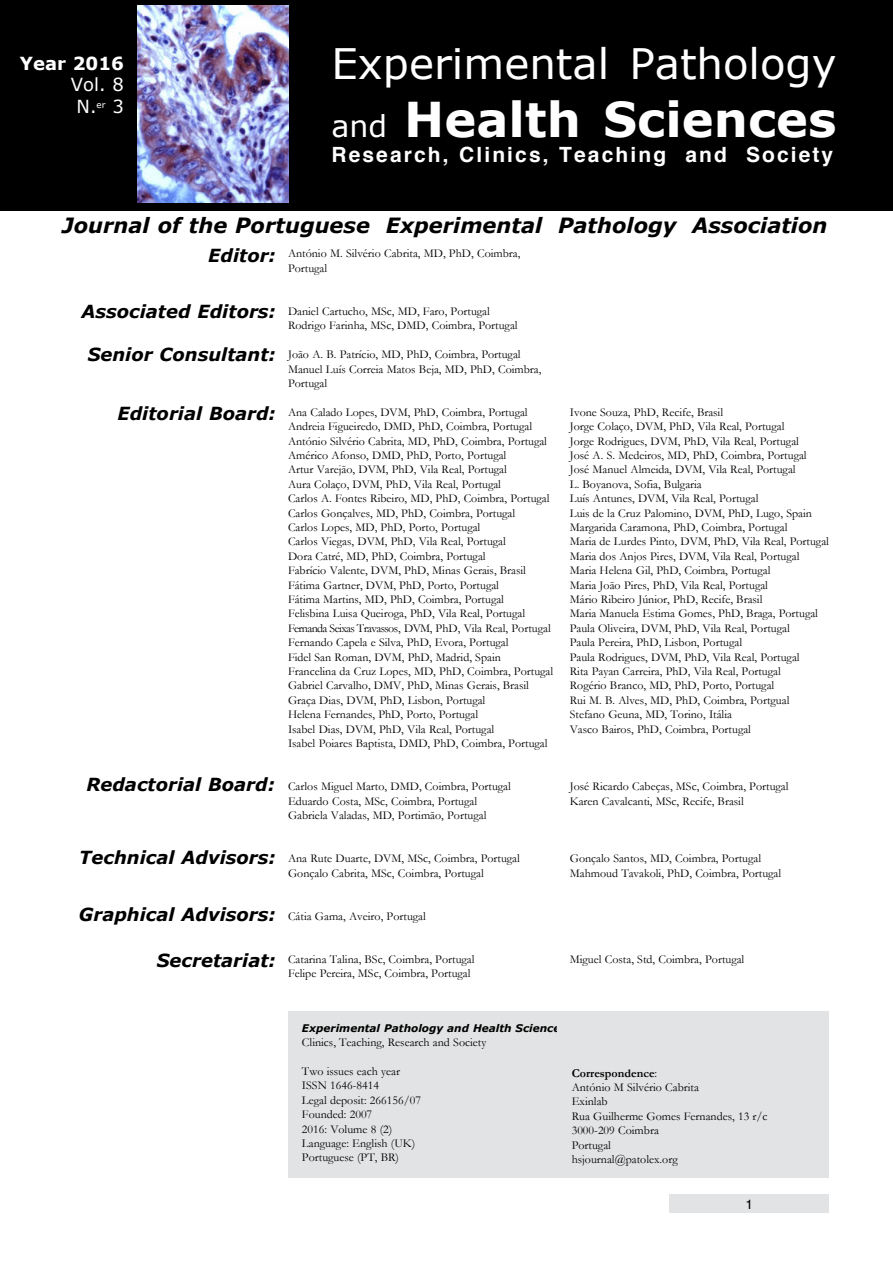
<style>
.page{position:relative;width:893px;height:1263px;background:#fff}
.page>*{position:absolute;margin:0;border:0;box-sizing:border-box;transform-origin:0 0}
.t1{font:700 48px "Verdana";color:#fff}
.t2{font:42px "Verdana";color:#fff}
.t3{font:30px "Verdana";color:#fff}
.t4{font:italic 700 21px "Verdana";color:#000}
.t5{font:700 21px "Helvetica";letter-spacing:.1em;color:#fff}
.t6{font:italic 700 18px "Verdana";color:#000}
.t7{font:18px/21.6px "Verdana";color:#fff;text-align:center}
.t8{font:700 18px "Verdana";color:#fff}
.t9{font:13.5px "Helvetica";color:#000}
.t10{font:12px/14.4px "Garamond";color:#000}
.t11{font:italic 700 10.5px "Verdana";color:#000}
.s1{font-weight:700}
</style>
<div class="page">
<div style="left:669px;top:1195px;width:160px;height:18px;background:#e2e3e4"></div>
<div style="left:0;top:0;width:893px;height:211px;background:#000"></div>
<img style="left:137px;top:5px;width:151px;height:197px">
<div style="left:288px;top:1011px;width:282px;height:167px;background:#e2e3e4"></div>
<div style="left:558px;top:1011px;width:271px;height:167px;background:#e2e3e4"></div>
<h3 class="t8" style="left:20px;top:50px;width:106px">Year 2016</h3>
<h3 class="t7" style="left:71px;top:74px;width:55px">Vol. 8<br>N.<sup>er</sup> 3</h3>
<h2 class="t2" style="left:331px;top:35px;width:507px">Experimental Pathology</h2>
<h3 class="t3" style="left:331px;top:105px;width:57px">and</h3>
<h1 class="t1" style="left:404px;top:86px;width:434px">Health Sciences</h1>
<h3 class="t5" style="left:331px;top:138px;width:503px">Research, Clinics, Teaching and Society</h3>
<h3 class="t4" style="left:62px;top:210px;width:767px">Journal of the Portuguese Experimental Pathology Association</h3>
<h3 class="t6" style="left:208px;top:243px;width:69px">Editor:</h3>
<p class="t10" style="left:288px;top:246px;width:234px">António M. Silvério Cabrita, MD, PhD, Coimbra,<br>Portugal</p>
<p class="t10" style="left:288px;top:304px;width:231px">Daniel Cartucho, MSc, MD, Faro, Portugal<br>Rodrigo Farinha, MSc, DMD, Coimbra, Portugal</p>
<p class="t10" style="left:288px;top:347px;width:255px">João A. B. Patrício, MD, PhD, Coimbra, Portugal<br>Manuel Luís Correia Matos Beja, MD, PhD, Coimbra,<br>Portugal</p>
<p class="t10" style="left:288px;top:405px;width:267px">Ana Calado Lopes, DVM, PhD, Coimbra, Portugal Andreia Figueiredo, DMD, PhD, Coimbra, Portugal António Silvério Cabrita, MD, PhD, Coimbra, Portugal Américo Afonso, DMD, PhD, Porto, Portugal<br>Artur Varejão, DVM, PhD, Vila Real, Portugal<br>Aura Colaço, DVM, PhD, Vila Real, Portugal<br>Carlos A. Fontes Ribeiro, MD, PhD, Coimbra, Portugal Carlos Gonçalves, MD, PhD, Coimbra, Portugal<br>Carlos Lopes, MD, PhD, Porto, Portugal<br>Carlos Viegas, DVM, PhD, Vila Real, Portugal<br>Dora Catré, MD, PhD, Coimbra, Portugal<br>Fabrício Valente, DVM, PhD, Minas Gerais, Brasil Fátima Gartner, DVM, PhD, Porto, Portugal<br>Fátima Martins, MD, PhD, Coimbra, Portugal<br>Felisbina Luisa Queiroga, PhD, Vila Real, Portugal Fernanda Seixas Travassos, DVM, PhD, Vila Real, Portugal Fernando Capela e Silva, PhD, Evora, Portugal<br>Fidel San Roman, DVM, PhD, Madrid, Spain<br>Francelina da Cruz Lopes, MD, PhD, Coimbra, Portugal Gabriel Carvalho, DMV, PhD, Minas Gerais, Brasil Graça Dias, DVM, PhD, Lisbon, Portugal<br>Helena Fernandes, PhD, Porto, Portugal<br>Isabel Dias, DVM, PhD, Vila Real, Portugal<br>Isabel Poiares Baptista, DMD, PhD, Coimbra, Portugal</p>
<p class="t10" style="left:288px;top:779px;width:224px">Carlos Miguel Marto, DMD, Coimbra, Portugal<br>Eduardo Costa, MSc, Coimbra, Portugal<br>Gabriela Valadas, MD, Portimão, Portugal</p>
<p class="t10" style="left:288px;top:851px;width:233px">Ana Rute Duarte, DVM, MSc, Coimbra, Portugal<br>Gonçalo Cabrita, MSc, Coimbra, Portugal</p>
<p class="t10" style="left:288px;top:909px;width:139px">Cátia Gama, Aveiro, Portugal</p>
<p class="t10" style="left:288px;top:952px;width:188px">Catarina Talina, BSc, Coimbra, Portugal<br>Felipe Pereira, MSc, Coimbra, Portugal</p>
<h3 class="t6" style="left:81px;top:299px;width:196px">Associated Editors:</h3>
<h3 class="t6" style="left:88px;top:341px;width:190px">Senior Consultant:</h3>
<h3 class="t6" style="left:117px;top:401px;width:160px">Editorial Board:</h3>
<p class="t10" style="left:570px;top:405px;width:261px">Ivone Souza, PhD, Recife, Brasil<br>Jorge Colaço, DVM, PhD, Vila Real, Portugal<br>Jorge Rodrigues, DVM, PhD, Vila Real, Portugal<br>José A. S. Medeiros, MD, PhD, Coimbra, Portugal José Manuel Almeida, DVM, Vila Real, Portugal<br>L. Boyanova, Sofia, Bulgaria<br>Luís Antunes, DVM, Vila Real, Portugal<br>Luis de la Cruz Palomino, DVM, PhD, Lugo, Spain Margarida Caramona, PhD, Coimbra, Portugal<br>Maria de Lurdes Pinto, DVM, PhD, Vila Real, Portugal Maria dos Anjos Pires, DVM, Vila Real, Portugal<br>Maria Helena Gil, PhD, Coimbra, Portugal<br>Maria João Pires, PhD, Vila Real, Portugal<br>Mário Ribeiro Júnior, PhD, Recife, Brasil<br>Maria Manuela Estima Gomes, PhD, Braga, Portugal Paula Oliveira, DVM, PhD, Vila Real, Portugal<br>Paula Pereira, PhD, Lisbon, Portugal<br>Paula Rodrigues, DVM, PhD, Vila Real, Portugal<br>Rita Payan Carreira, PhD, Vila Real, Portugal<br>Rogério Branco, MD, PhD, Porto, Portugal<br>Rui M. B. Alves, MD, PhD, Coimbra, Portgual<br>Stefano Geuna, MD, Torino, Itália<br>Vasco Bairos, PhD, Coimbra, Portugal</p>
<h3 class="t6" style="left:86px;top:772px;width:190px">Redactorial Board:</h3>
<p class="t10" style="left:570px;top:779px;width:220px">José Ricardo Cabeças, MSc, Coimbra, Portugal<br>Karen Cavalcanti, MSc, Recife, Brasil</p>
<h3 class="t6" style="left:79px;top:845px;width:198px">Technical Advisors:</h3>
<p class="t10" style="left:570px;top:851px;width:213px">Gonçalo Santos, MD, Coimbra, Portugal<br>Mahmoud Tavakoli, PhD, Coimbra, Portugal</p>
<h3 class="t6" style="left:79px;top:902px;width:198px">Graphical Advisors:</h3>
<h3 class="t6" style="left:157px;top:948px;width:121px">Secretariat:</h3>
<p class="t10" style="left:570px;top:952px;width:176px">Miguel Costa, Std, Coimbra, Portugal</p>
<p class="t11" style="left:302px;top:1020px;width:266px">Experimental Pathology and Health Sciences</p>
<p class="t10" style="left:302px;top:1035px;width:186px">Clinics, Teaching, Research and Society</p>
<p class="t10" style="left:302px;top:1064px;width:120px">Two issues each year<br>ISSN 1646-8414<br>Legal deposit: 266156/07<br>Founded: 2007<br>2016: Volume 8 (2)<br>Language: English (UK)<br>Portuguese (PT, BR)</p>
<p class="t10" style="left:572px;top:1065px;width:197px"><span class="s1">Correspondence</span>:<br>António M Silvério Cabrita<br>Exinlab<br>Rua Guilherme Gomes Fernandes, 13 r/c<br>3000-209 Coimbra<br>Portugal<br>hsjournal@patolex.org</p>
<p class="t9" style="left:746px;top:1194px;width:9px">1</p>
</div>
